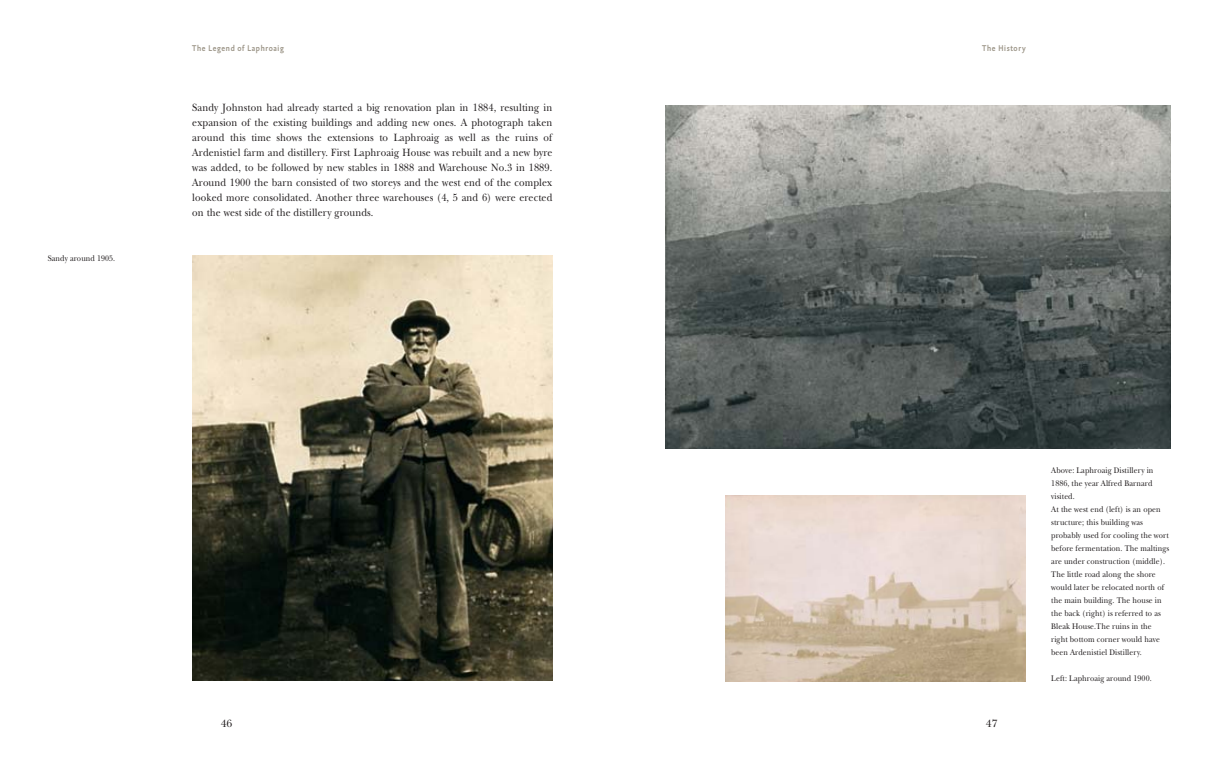
<style>
.page{position:relative;width:1219px;height:780px;background:#fff}
.page>*{position:absolute;margin:0;border:0;box-sizing:border-box;transform-origin:0 0}
.t1{font:11px/15px "New Baskerville";letter-spacing:.01em;color:#231f20;text-align:justify;scale:.9 1}
.t2{font:11px "New Baskerville";letter-spacing:.01em;color:#231f20}
.t3{font:8.5px/13px "New Baskerville";letter-spacing:.01em;color:#231f20;scale:.9 1}
.t4{font:500 8.5px "DTL Caspari ST";letter-spacing:.08em;color:#999284;scale:.9 1}
</style>
<div class="page">
<img style="left:726px;top:495px;width:300px;height:186px">
<img style="left:666px;top:105px;width:504px;height:344px">
<img style="left:192px;top:255px;width:360px;height:426px">
<p class="t3" style="left:48px;top:253px;width:77px">Sandy around 1905.</p>
<p class="t4" style="left:192px;top:45px;width:103px">The Legend of Laphroaig</p>
<p class="t1" style="left:192px;top:102px;width:402px">Sandy Johnston had already started a big renovation plan in 1884, resulting in expansion of the existing buildings and adding new ones. A photograph taken around this time shows the extensions to Laphroaig as well as the ruins of Ardenistiel farm and distillery. First Laphroaig House was rebuilt and a new byre was added, to be followed by new stables in 1888 and Warehouse No.3 in 1889.<br>Around 1900 the barn consisted of two storeys and the west end of the complex looked more consolidated. Another three warehouses (4, 5 and 6) were erected on the west side of the distillery grounds.</p>
<p class="t2" style="left:221px;top:719px;width:13px">46</p>
<p class="t4" style="left:982px;top:45px;width:50px">The History</p>
<p class="t2" style="left:986px;top:719px;width:13px">47</p>
<p class="t3" style="left:1051px;top:465px;width:133px">Above: Laphroaig Distillery in<br>1886, the year Alfred Barnard visited.<br>At the west end (left) is an open structure; this building was probably used for cooling the wort before fermentation. The maltings are under construction (middle).<br>The little road along the shore would later be relocated north of the main building. The house in the back (right) is referred to as<br>Bleak House.The ruins in the right bottom corner would have been Ardenistiel Distillery.</p>
<p class="t3" style="left:1051px;top:673px;width:113px">Left: Laphroaig around 1900.</p>
</div>
